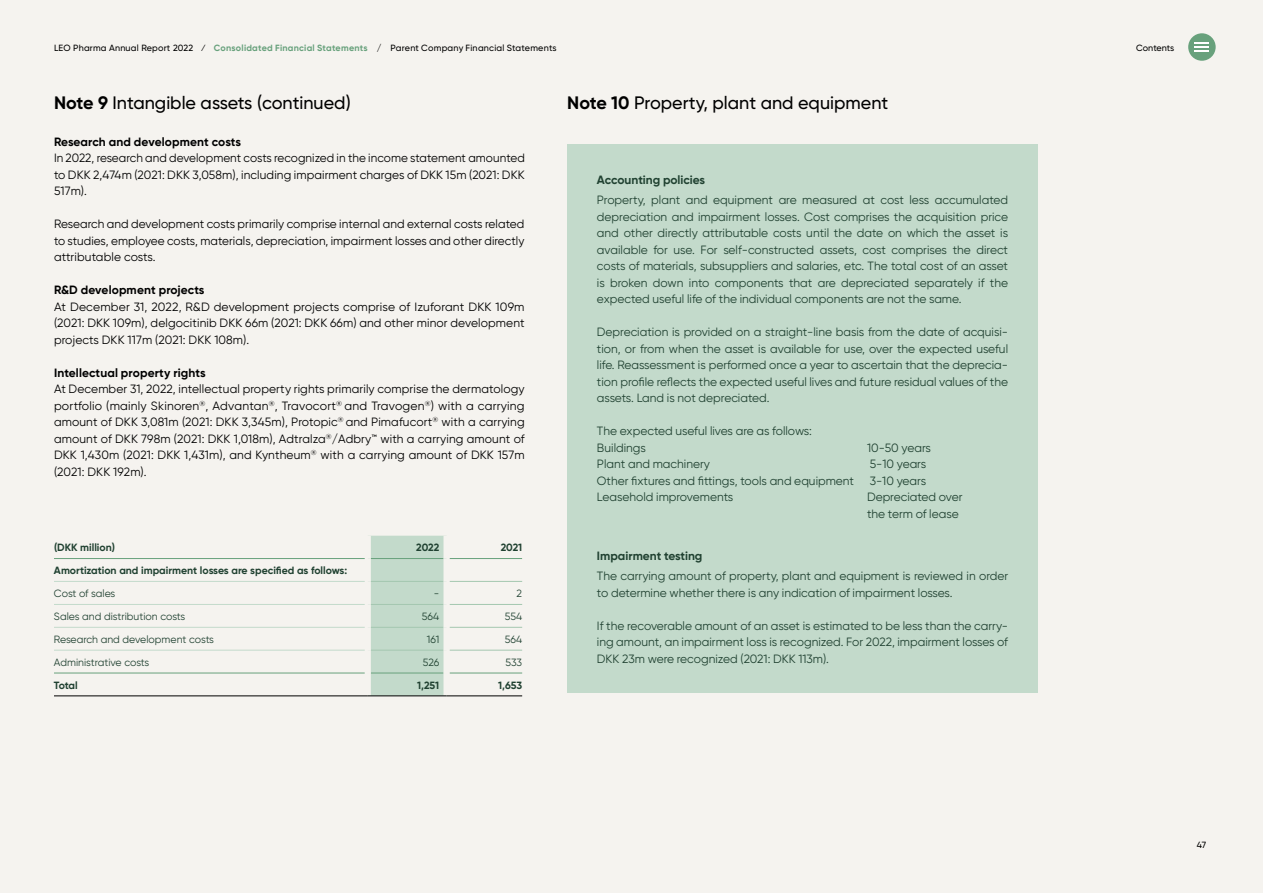
<style>
.page{position:relative;width:1263px;height:893px;background:#f5f3ef}
.page>*{position:absolute;margin:0;border:0;box-sizing:border-box;transform-origin:0 0}
.t1{font:500 18px "Gilroy Office";color:#000}
.t2{font:12px/16.5px "Gilroy Office";color:#204131;text-align:justify}
.t3{font:12px/16.5px "Gilroy Office";letter-spacing:.01em;color:#000;text-align:justify}
.t4{font:700 12px "Gilroy Office";letter-spacing:.01em;color:#000}
.t5{font:700 12px "Gilroy Office";color:#204131}
.t6{font:10.5px "Gilroy Office";color:#204131}
.t7{font:700 10.5px "Gilroy Office";color:#204131}
.t8{font:500 9px "Gilroy Office";letter-spacing:.02em;color:#000}
.t9{font:500 9px "Gilroy Office";color:#000}
.s1{font-weight:700;color:#68a17c}
.s2{font-weight:700}
</style>
<div class="page">
<div style="left:1188px;top:33px;width:28px;height:28px;background:#68a17c;border-radius:50%"></div>
<svg style="left:1195px;top:42px;width:14px;height:10px"></svg>
<div style="left:371px;top:536px;width:72px;height:159px;background:#c3dacb"></div>
<hr style="left:54px;top:558px;width:311px;height:1px;background:#68a17c">
<hr style="left:371px;top:558px;width:72px;height:1px;background:#68a17c">
<hr style="left:449px;top:558px;width:73px;height:1px;background:#68a17c">
<hr style="left:54px;top:581px;width:311px;height:1px;background:#c3dacb">
<hr style="left:371px;top:581px;width:72px;height:1px;background:#a4c7b0">
<hr style="left:449px;top:581px;width:73px;height:1px;background:#a4c7b0">
<hr style="left:54px;top:604px;width:311px;height:1px;background:#c3dacb">
<hr style="left:371px;top:604px;width:72px;height:1px;background:#a4c7b0">
<hr style="left:449px;top:604px;width:73px;height:1px;background:#a4c7b0">
<hr style="left:54px;top:627px;width:311px;height:1px;background:#c3dacb">
<hr style="left:371px;top:627px;width:72px;height:1px;background:#a4c7b0">
<hr style="left:449px;top:627px;width:73px;height:1px;background:#a4c7b0">
<hr style="left:54px;top:650px;width:311px;height:1px;background:#c3dacb">
<hr style="left:371px;top:650px;width:72px;height:1px;background:#a4c7b0">
<hr style="left:449px;top:650px;width:73px;height:1px;background:#a4c7b0">
<hr style="left:54px;top:673px;width:311px;height:1px;background:#68a17c">
<hr style="left:371px;top:673px;width:72px;height:1px;background:#68a17c">
<hr style="left:449px;top:673px;width:73px;height:1px;background:#68a17c">
<hr style="left:54px;top:695px;width:314px;height:1px;background:#000">
<hr style="left:368px;top:695px;width:78px;height:1px;background:#000">
<hr style="left:446px;top:695px;width:76px;height:1px;background:#000">
<div style="left:567px;top:144px;width:471px;height:549px;background:#c3dacb"></div>
<p class="t8" style="left:54px;top:42px;width:504px">LEO Pharma Annual Report 2022 ⁄ <span class="s1">Consolidated Financial Statements</span> / Parent Company Financial Statements</p>
<h1 class="t1" style="left:54px;top:92px;width:298px"><span class="s2">Note 9</span> Intangible assets (continued)</h1>
<p class="t4" style="left:54px;top:134px;width:188px">Research and development costs</p>
<p class="t3" style="left:54px;top:149px;width:472px">In 2022, research and development costs recognized in the income statement amounted to DKK 2,474m (2021: DKK 3,058m), including impairment charges of DKK 15m (2021: DKK 517m).</p>
<p class="t3" style="left:54px;top:215px;width:472px">Research and development costs primarily comprise internal and external costs related to studies, employee costs, materials, depreciation, impairment losses and other directly attributable costs.</p>
<p class="t4" style="left:54px;top:282px;width:152px">R&amp;D development projects</p>
<p class="t3" style="left:54px;top:298px;width:472px">At December 31, 2022, R&amp;D development projects comprise of Izuforant DKK 109m (2021: DKK 109m), delgocitinib DKK 66m (2021: DKK 66m) and other minor development projects DKK 117m (2021: DKK 108m).</p>
<p class="t4" style="left:54px;top:365px;width:153px">Intellectual property rights</p>
<p class="t3" style="left:54px;top:380px;width:472px">At December 31, 2022, intellectual property rights primarily comprise the dermatology portfolio (mainly Skinoren<sup>®</sup>, Advantan<sup>®</sup>, Travocort<sup>®</sup> and Travogen<sup>®</sup>) with a carrying amount of DKK 3,081m (2021: DKK 3,345m), Protopic<sup>®</sup> and Pimafucort<sup>®</sup> with a carrying amount of DKK 798m (2021: DKK 1,018m), Adtralza<sup>®</sup>/Adbry™ with a carrying amount of DKK 1,430m (2021: DKK 1,431m), and Kyntheum<sup>®</sup> with a carrying amount of DKK 157m (2021: DKK 192m).</p>
<p class="t7" style="left:54px;top:541px;width:63px">(DKK million)</p>
<p class="t7" style="left:416px;top:541px;width:25px">2022</p>
<p class="t7" style="left:501px;top:541px;width:23px">2021</p>
<p class="t7" style="left:54px;top:564px;width:295px">Amortization and impairment losses are specified as follows:</p>
<p class="t6" style="left:54px;top:587px;width:63px">Cost of sales</p>
<p class="t6" style="left:434px;top:587px;width:7px">-</p>
<p class="t6" style="left:517px;top:587px;width:7px">2</p>
<p class="t6" style="left:54px;top:610px;width:133px">Sales and distribution costs</p>
<p class="t6" style="left:422px;top:610px;width:19px">564</p>
<p class="t6" style="left:505px;top:610px;width:19px">554</p>
<p class="t6" style="left:54px;top:633px;width:162px">Research and development costs</p>
<p class="t6" style="left:427px;top:633px;width:14px">161</p>
<p class="t6" style="left:505px;top:633px;width:19px">564</p>
<p class="t6" style="left:54px;top:656px;width:97px">Administrative costs</p>
<p class="t6" style="left:423px;top:656px;width:18px">526</p>
<p class="t6" style="left:505px;top:656px;width:18px">533</p>
<p class="t7" style="left:54px;top:678px;width:25px">Total</p>
<p class="t7" style="left:417px;top:678px;width:24px">1,251</p>
<p class="t7" style="left:498px;top:678px;width:26px">1,653</p>
<h1 class="t1" style="left:567px;top:92px;width:323px"><span class="s2">Note 10</span> Property, plant and equipment</h1>
<p class="t5" style="left:597px;top:172px;width:110px">Accounting policies</p>
<p class="t2" style="left:597px;top:192px;width:413px">Property, plant and equipment are measured at cost less accumulated depreciation and impairment losses. Cost comprises the acquisition price and other directly attributable costs until the date on which the asset is available for use. For self-constructed assets, cost comprises the direct costs of materials, subsuppliers and salaries, etc. The total cost of an asset is broken down into components that are depreciated separately if the expected useful life of the individual components are not the same.</p>
<p class="t2" style="left:597px;top:324px;width:413px">Depreciation is provided on a straight-line basis from the date of acquisi&shy;tion, or from when the asset is available for use, over the expected useful life. Reassessment is performed once a year to ascertain that the deprecia&shy;tion profile reflects the expected useful lives and future residual values of the assets. Land is not depreciated.</p>
<p class="t2" style="left:597px;top:423px;width:216px">The expected useful lives are as follows:<br>Buildings</p>
<p class="t2" style="left:867px;top:439px;width:65px">10-50 years</p>
<p class="t2" style="left:597px;top:456px;width:115px">Plant and machinery</p>
<p class="t2" style="left:870px;top:456px;width:58px">5-10 years</p>
<p class="t2" style="left:597px;top:472px;width:259px">Other fixtures and fittings, tools and equipment</p>
<p class="t2" style="left:870px;top:472px;width:58px">3-10 years</p>
<p class="t2" style="left:597px;top:489px;width:138px">Leasehold improvements</p>
<p class="t2" style="left:867px;top:489px;width:97px">Depreciated over the term of lease</p>
<p class="t5" style="left:597px;top:548px;width:107px">Impairment testing</p>
<p class="t2" style="left:597px;top:568px;width:413px">The carrying amount of property, plant and equipment is reviewed in order to determine whether there is any indication of impairment losses.</p>
<p class="t2" style="left:597px;top:617px;width:413px">If the recoverable amount of an asset is estimated to be less than the carry&shy;ing amount, an impairment loss is recognized. For 2022, impairment losses of DKK 23m were recognized (2021: DKK 113m).</p>
<p class="t9" style="left:1136px;top:42px;width:39px">Contents</p>
<p class="t8" style="left:1197px;top:840px;width:11px">47</p>
</div>
